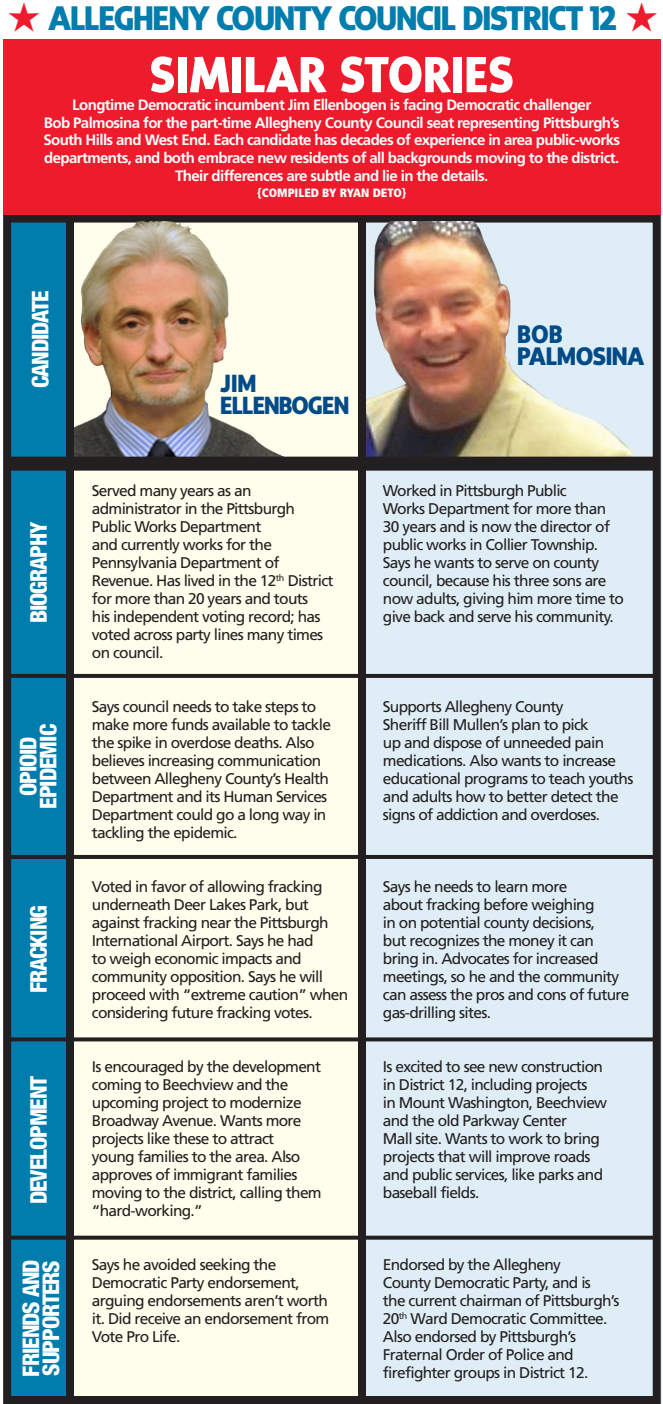
<style>
.page{position:relative;width:663px;height:1404px;background:#fff}
.page>*{position:absolute;margin:0;border:0;box-sizing:border-box;transform-origin:0 0}
.CHART_HEADS{font:800 52px "Sensibility";color:#fff}
.BODY__ART_BRIEFS{font:800 35px "Sense";letter-spacing:-.04em;color:#007dad}
.CANDIDATE_NAME{font:800 26px/22px "Sense";letter-spacing:-.02em;color:#004b87}
.CANDIDATE_NAME-2{font:800 25.6px/22px "Sense";letter-spacing:-.04em;color:#004b87}
.CHART_CATEGORY{font:800 condensed 23px "Helvetica Neue";letter-spacing:-.045em;color:#fff}
.BODY_SMALL{font:15.6px/18px "Frutiger";letter-spacing:-.045em;color:#231f20}
.BODY_SMALL-2{font:700 15px/17.6px "Frutiger";letter-spacing:-.04em;color:#fff;text-align:center}
.BODY_SMALL-3{font:900 condensed 12px "Frutiger";color:#fff}
.s1{color:#ee1b2d}
</style>
<div class="page">
<div style="left:9px;top:208px;width:63px;height:1190px;background:#007dad"></div>
<div style="left:73px;top:212px;width:288px;height:1186px;background:#fffdec"></div>
<div style="left:364px;top:208px;width:297px;height:1196px;background:#dfeef6"></div>
<div style="left:3px;top:215px;width:657px;height:1189px;border:8px solid #231f20"></div>
<svg style="left:5px;top:674px;width:654px;height:4px;background:#262223"></svg>
<div style="left:3px;top:39px;width:657px;height:176px;background:#ee1b2d"></div>
<hr style="left:5px;top:855px;width:654px;height:4px;background:#231f20">
<svg style="left:8px;top:1037px;width:651px;height:4px;background:#363435"></svg>
<svg style="left:8px;top:1236px;width:648px;height:4px;background:#312f30"></svg>
<img style="left:366px;top:222px;width:266px;height:235px">
<img style="left:74px;top:222px;width:218px;height:234px">
<div style="left:7px;top:457px;width:652px;height:14px;background:#231f20"></div>
<div style="left:66px;top:219px;width:8px;height:1179px;background:#231f20"></div>
<div style="left:358px;top:219px;width:8px;height:1179px;background:#231f20"></div>
<p class="BODY__ART_BRIEFS" style="left:8px;top:-2px;width:652px"><span class="s1">★</span> ALLEGHENY COUNTY COUNCIL DISTRICT 12 <span class="s1">★</span></p>
<p class="CHART_HEADS" style="left:149px;top:45px;width:365px">SIMILAR STORIES</p>
<p class="BODY_SMALL-2" style="left:43px;top:96px;width:578px">Longtime Democratic incumbent Jim Ellenbogen is facing Democratic challenger<br>Bob Palmosina for the part-time Allegheny County Council seat representing Pittsburgh’s South Hills and West End. Each candidate has decades of experience in area public-works departments, and both embrace new residents of all backgrounds moving to the district.<br>Their differences are subtle and lie in the details.</p>
<p class="BODY_SMALL-3" style="left:257px;top:185px;width:151px">{COMPILED BY RYAN DETO}</p>
<p class="CHART_CATEGORY" style="left:26px;top:388px;width:99px;rotate:-90deg">CANDIDATE</p>
<p class="CHART_CATEGORY" style="left:24px;top:623px;width:104px;rotate:-90deg">BIOGRAPHY</p>
<p class="CHART_CATEGORY" style="left:34px;top:809px;width:86px;rotate:-90deg">EPIDEMIC</p>
<p class="CHART_CATEGORY" style="left:14px;top:796px;width:62px;rotate:-90deg">OPIOID</p>
<p class="CHART_CATEGORY" style="left:24px;top:993px;width:90px;rotate:-90deg">FRACKING</p>
<p class="CHART_CATEGORY" style="left:24px;top:1204px;width:130px;rotate:-90deg">DEVELOPMENT</p>
<p class="CHART_CATEGORY" style="left:17px;top:1377px;width:119px;rotate:-90deg">FRIENDS AND</p>
<p class="CHART_CATEGORY" style="left:37px;top:1376px;width:117px;rotate:-90deg">SUPPORTERS</p>
<p class="CANDIDATE_NAME-2" style="left:220px;top:371px;width:130px">JIM<br>ELLENBOGEN</p>
<p class="BODY_SMALL" style="left:92px;top:481px;width:243px">Served many years as an administrator in the Pittsburgh<br>Public Works Department<br>and currently works for the<br>Pennsylvania Department of<br>Revenue. Has lived in the 12<sup>th</sup> District for more than 20 years and touts<br>his independent voting record; has voted across party lines many times on council.</p>
<p class="BODY_SMALL" style="left:92px;top:697px;width:241px">Says council needs to take steps to make more funds available to tackle the spike in overdose deaths. Also believes increasing communication between Allegheny County’s Health Department and its Human Services Department could go a long way in tackling the epidemic.</p>
<p class="BODY_SMALL" style="left:92px;top:877px;width:258px">Voted in favor of allowing fracking underneath Deer Lakes Park, but against fracking near the Pittsburgh International Airport. Says he had<br>to weigh economic impacts and community opposition. Says he will proceed with “extreme caution” when considering future fracking votes.</p>
<p class="BODY_SMALL" style="left:92px;top:1057px;width:231px">Is encouraged by the development coming to Beechview and the upcoming project to modernize<br>Broadway Avenue. Wants more projects like these to attract<br>young families to the area. Also approves of immigrant families moving to the district, calling them “hard-working.”</p>
<p class="BODY_SMALL" style="left:92px;top:1255px;width:186px">Says he avoided seeking the</p>
<p class="BODY_SMALL" style="left:92px;top:1273px;width:209px">Democratic Party endorsement,</p>
<p class="BODY_SMALL" style="left:92px;top:1291px;width:237px">arguing endorsements aren’t worth</p>
<p class="BODY_SMALL" style="left:92px;top:1309px;width:239px">it. Did receive an endorsement from<br>Vote Pro Life.</p>
<p class="CANDIDATE_NAME" style="left:517px;top:323px;width:129px">BOB<br>PALMOSINA</p>
<p class="BODY_SMALL" style="left:383px;top:481px;width:228px">Worked in Pittsburgh Public<br>Works Department for more than<br>30 years and is now the director of public works in Collier Township.<br>Says he wants to serve on county</p>
<p class="BODY_SMALL" style="left:383px;top:571px;width:242px">council, because his three sons are now adults, giving him more time to give back and serve his community.</p>
<p class="BODY_SMALL" style="left:383px;top:697px;width:252px">Supports Allegheny County<br>Sheriff Bill Mullen’s plan to pick<br>up and dispose of unneeded pain medications. Also wants to increase educational programs to teach youths and adults how to better detect the signs of addiction and overdoses.</p>
<p class="BODY_SMALL" style="left:383px;top:877px;width:248px">Says he needs to learn more<br>about fracking before weighing<br>in on potential county decisions,<br>but recognizes the money it can bring in. Advocates for increased meetings, so he and the community can assess the pros and cons of future gas-drilling sites.</p>
<p class="BODY_SMALL" style="left:383px;top:1057px;width:226px">Is excited to see new construction in District 12, including projects<br>in Mount Washington, Beechview and the old Parkway Center<br>Mall site. Wants to work to bring projects that will improve roads and public services, like parks and baseball fields.</p>
<p class="BODY_SMALL" style="left:383px;top:1255px;width:179px">Endorsed by the Allegheny</p>
<p class="BODY_SMALL" style="left:383px;top:1273px;width:209px">County Democratic Party, and is</p>
<p class="BODY_SMALL" style="left:383px;top:1291px;width:238px">the current chairman of Pittsburgh’s 20<sup>th</sup> Ward Democratic Committee.<br>Also endorsed by Pittsburgh’s Fraternal Order of Police and firefighter groups in District 12.</p>
</div>
